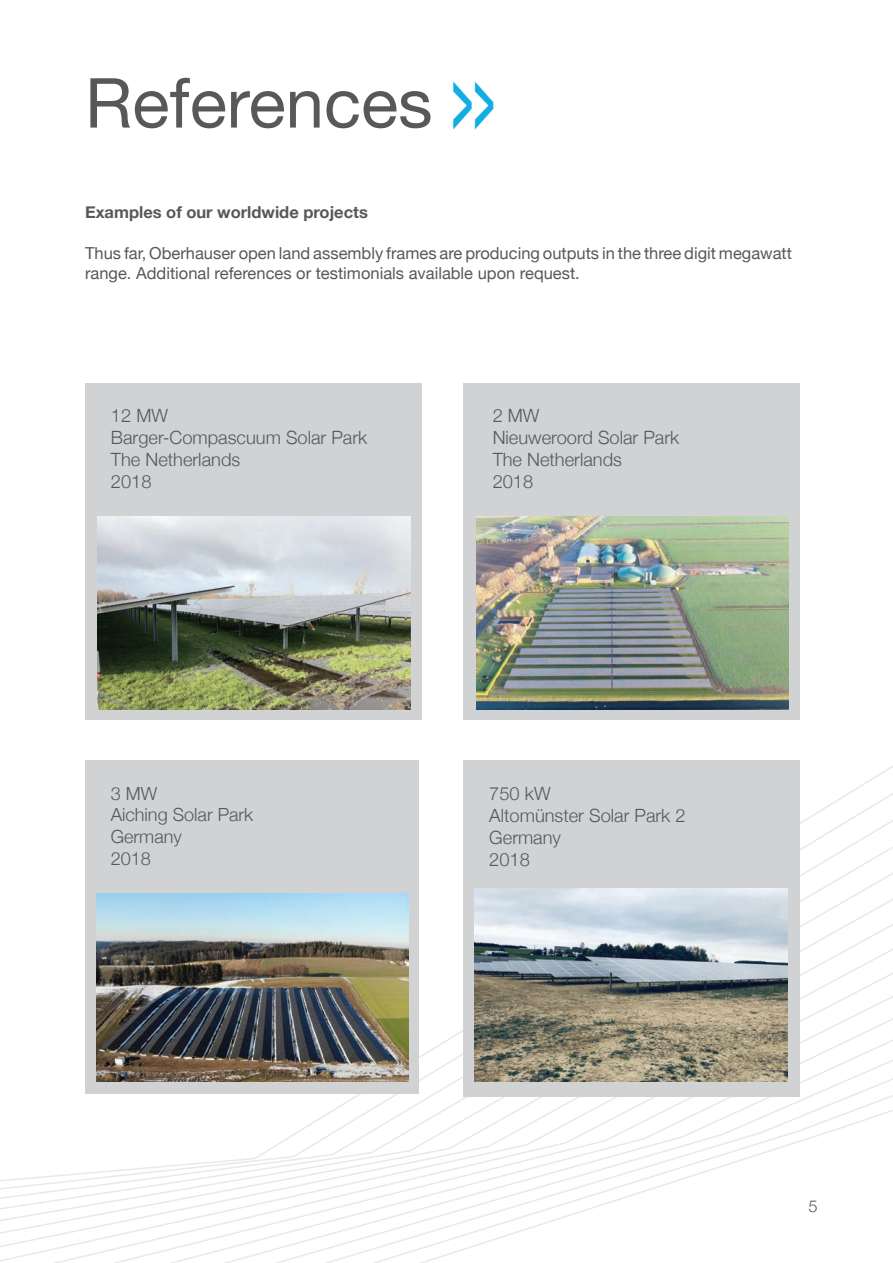
<style>
.page{position:relative;width:893px;height:1263px;background:#fff}
.page>*{position:absolute;margin:0;border:0;box-sizing:border-box;transform-origin:0 0}
.t1{font:69px "Helvetica Neue";color:#57585a}
.t2{font:300 18.3px/21.9px "Helvetica Neue";color:#57585a}
.t3{font:300 18.15px/21.8px "Helvetica Neue";color:#57585a}
.t4{font:16.5px/19.8px "Helvetica Neue";color:#57585a}
.t5{font:700 16.5px "Helvetica Neue";color:#57585a}
.t6{font:300 16.5px "Helvetica Neue";color:#57585a}
.s1{font-weight:500;font-size:90px;color:#13ace3}
</style>
<div class="page">
<svg style="left:0;top:766px;width:893px;height:497px"></svg>
<div style="left:85px;top:383px;width:337px;height:336px;background:#d1d2d4"></div>
<div style="left:463px;top:383px;width:337px;height:336px;background:#d1d2d4"></div>
<div style="left:85px;top:760px;width:334px;height:334px;background:#d1d2d4"></div>
<div style="left:463px;top:760px;width:337px;height:337px;background:#d1d2d4"></div>
<img style="left:98px;top:517px;width:312px;height:192px">
<img style="left:96px;top:893px;width:312px;height:188px">
<img style="left:476px;top:517px;width:313px;height:192px">
<img style="left:475px;top:889px;width:312px;height:192px">
<h1 class="t1" style="left:85px;top:53px;width:411px">References <span class="s1">&gt;&gt;</span></h1>
<p class="t5" style="left:85px;top:199px;width:284px">Examples of our worldwide projects</p>
<p class="t4" style="left:85px;top:244px;width:708px">Thus far, Oberhauser open land assembly frames are producing outputs in the three digit megawatt range. Additional references or testimonials available upon request.</p>
<p class="t2" style="left:111px;top:403px;width:258px">12 MW<br>Barger-Compascuum Solar Park<br>The Netherlands<br>2018</p>
<p class="t2" style="left:493px;top:403px;width:188px">2 MW<br>Nieuweroord Solar Park<br>The Netherlands<br>2018</p>
<p class="t3" style="left:111px;top:781px;width:144px">3 MW<br>Aiching Solar Park<br>Germany<br>2018</p>
<p class="t2" style="left:489px;top:781px;width:198px">750 kW<br>Altomünster Solar Park 2<br>Germany<br>2018</p>
<p class="t6" style="left:808px;top:1193px;width:11px">5</p>
</div>
